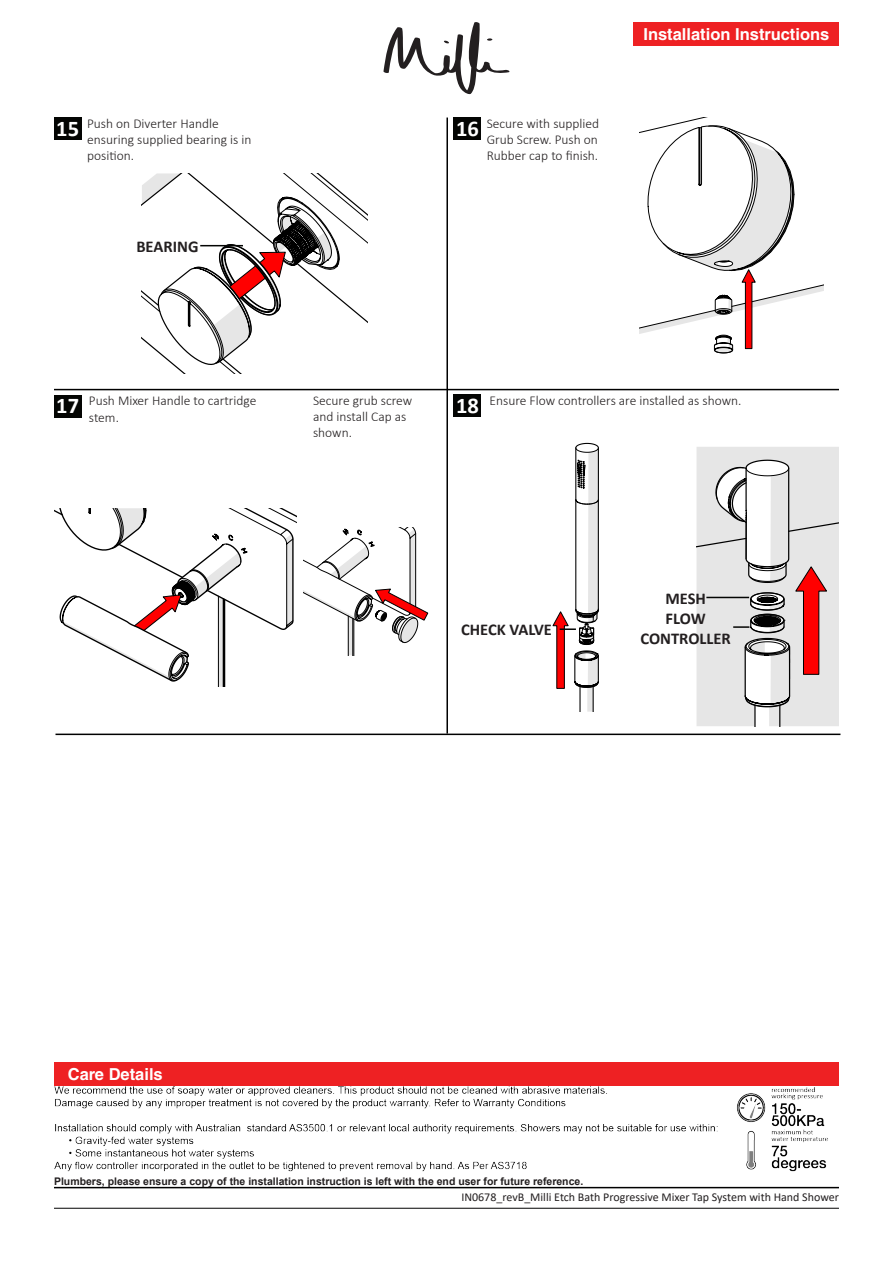
<style>
.page{position:relative;width:893px;height:1263px;background:#fff}
.page>*{position:absolute;margin:0;border:0;box-sizing:border-box;transform-origin:0 0}
.t1{font:700 22.5px "Calibri";color:#fff}
.t2{font:700 16.5px "Helvetica LT Std";color:#fff}
.Paragraph_Style_1{font:700 16.5px/19.8px "Calibri";color:#231f20;text-align:center}
.Paragraph_Style_1-2{font:300 13.5px/16.2px "Calibri";color:#231f20}
.CODE{font:12px "Calibri";color:#231f20}
.t3{font:700 10.5px "Arial";color:#231f20}
</style>
<div class="page">
<hr style="left:54px;top:1187px;width:785px;height:1px;background:#000">
<hr style="left:446px;top:118px;width:2px;height:616px;background:#000">
<hr style="left:54px;top:389px;width:785px;height:1px;background:#000">
<hr style="left:55px;top:734px;width:785px;height:1px;background:#000">
<div style="left:54px;top:118px;width:27px;height:22px;background:#040503"></div>
<div style="left:454px;top:118px;width:27px;height:22px;background:#040503"></div>
<div style="left:54px;top:395px;width:27px;height:22px;background:#040503"></div>
<div style="left:454px;top:395px;width:27px;height:22px;background:#040503"></div>
<hr style="left:54px;top:1208px;width:785px;height:1px;background:#000">
<svg style="left:142px;top:173px;width:226px;height:201px"></svg>
<svg style="left:639px;top:118px;width:185px;height:216px"></svg>
<svg style="left:705px;top:117px;width:86px;height:274px"></svg>
<svg style="left:303px;top:527px;width:126px;height:128px"></svg>
<svg style="left:54px;top:508px;width:242px;height:179px"></svg>
<svg style="left:383px;top:22px;width:126px;height:72px"></svg>
<div style="left:634px;top:22px;width:205px;height:24px;background:#ee2123"></div>
<div style="left:54px;top:1062px;width:785px;height:24px;background:#ee2123"></div>
<img style="left:54px;top:1086px;width:774px;height:86px">
<svg style="left:552px;top:442px;width:47px;height:270px"></svg>
<svg style="left:696px;top:447px;width:143px;height:279px;background:#dad0d0"></svg>
<hr style="left:200px;top:245px;width:43px;height:1px;background:#040503">
<p class="Paragraph_Style_1-2" style="left:87px;top:115px;width:166px">Push on Diverter Handle ensuring supplied bearing is in position.</p>
<p class="Paragraph_Style_1-2" style="left:487px;top:115px;width:114px;text-align:justify">Secure with supplied Grub Screw. Push on Rubber cap to finish.</p>
<p class="t1" style="left:56px;top:113px;width:24px">15</p>
<p class="t1" style="left:456px;top:112px;width:24px">16</p>
<p class="Paragraph_Style_1" style="left:136px;top:236px;width:64px">BEARING</p>
<p class="t2" style="left:643px;top:24px;width:187px">Installation Instructions</p>
<p class="Paragraph_Style_1-2" style="left:89px;top:393px;width:169px">Push Mixer Handle to cartridge stem.</p>
<p class="Paragraph_Style_1-2" style="left:313px;top:392px;width:101px">Secure grub screw and install Cap as shown.</p>
<p class="t1" style="left:56px;top:390px;width:24px">17</p>
<p class="t1" style="left:456px;top:390px;width:24px">18</p>
<p class="Paragraph_Style_1-2" style="left:490px;top:392px;width:253px">Ensure Flow controllers are installed as shown.</p>
<p class="t2" style="left:68px;top:1064px;width:97px">Care Details</p>
<p class="Paragraph_Style_1" style="left:461px;top:620px;width:92px">CHECK VALVE</p>
<p class="Paragraph_Style_1" style="left:665px;top:588px;width:42px">MESH</p>
<p class="Paragraph_Style_1" style="left:640px;top:609px;width:92px">FLOW<br>CONTROLLER</p>
<p class="t3" style="left:54px;top:1174px;width:531px">Plumbers, please ensure a copy of the installation instruction is left with the end user for future reference.</p>
<p class="CODE" style="left:461px;top:1189px;width:379px">IN0678_revB_Milli Etch Bath Progressive Mixer Tap System with Hand Shower</p>
</div>
